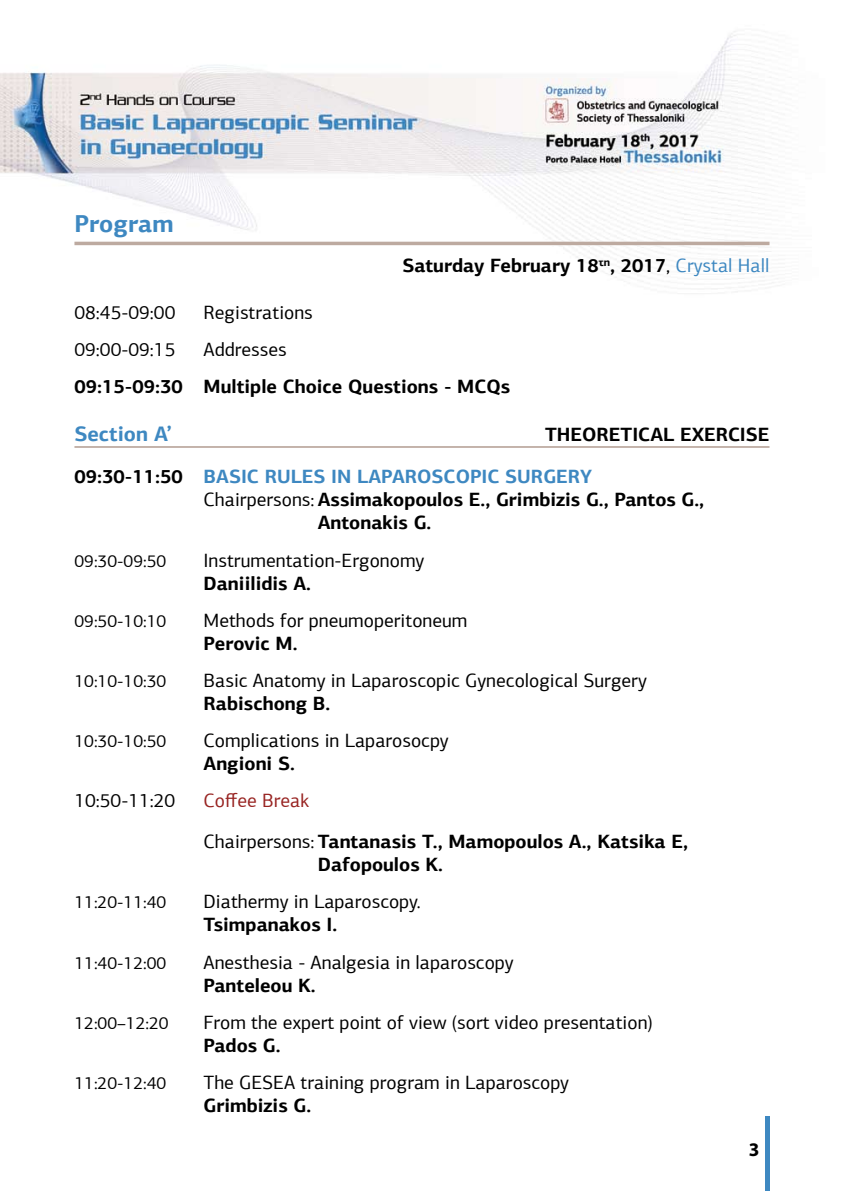
<style>
.page{position:relative;width:844px;height:1191px;background:#fff}
.page>*{position:absolute;margin:0;border:0;box-sizing:border-box;transform-origin:0 0}
.t1{font:700 24.5px "PF Agora Sans Pro";color:#3e88c1}
.t2{font:700 21px "PF Agora Sans Pro";color:#3e88c1}
.t3{font:19.25px "PF Agora Sans Pro";color:#000}
.t4{font:700 19.25px/23.1px "PF Agora Sans Pro";color:#000}
.t5{font:700 19.25px/42px "PF Agora Sans Pro";color:#3e88c1}
.t6{font:700 19.25px "Myriad Pro";color:#000}
.t7{font:17.5px "PF Agora Sans Pro";color:#000}
.s1{font-weight:400}
.s2{font-weight:400;color:#3e88c1}
.s3{color:#000}
.s4{font-weight:400;color:#982422}
</style>
<div class="page">
<img style="left:0;top:31px;width:778px;height:263px">
<div style="left:764px;top:1116px;width:5px;height:75px;background:#3e88c1"></div>
<hr style="left:74px;top:242px;width:695px;height:3px;background:#bdaaa0">
<hr style="left:74px;top:446px;width:695px;height:2px;background:#bdaaa0">
<p class="t1" style="left:74px;top:208px;width:101px">Program</p>
<p class="t4" style="left:402px;top:254px;width:368px">Saturday February 18<sup>τη</sup>, 2017<span class="s1">,</span> <span class="s2">Crystal Hall</span></p>
<p class="t3" style="left:74px;top:300px;width:102px">08:45-09:00</p>
<p class="t3" style="left:203px;top:300px;width:111px">Registrations</p>
<p class="t3" style="left:74px;top:337px;width:102px">09:00-09:15</p>
<p class="t3" style="left:203px;top:337px;width:85px">Addresses</p>
<p class="t4" style="left:74px;top:374px;width:437px">09:15-09:30 Multiple Choice Questions - MCQs</p>
<p class="t2" style="left:74px;top:420px;width:99px">Section A’</p>
<p class="t5" style="left:74px;top:413px;width:696px;text-indent:470px"><span class="s3">THEORETICAL EXERCISE<br>09:30-11:50</span> BASIC RULES IN LAPAROSCOPIC SURGERY</p>
<p class="t4" style="left:317px;top:488px;width:388px;text-indent:-114px"><span class="s1">Chairpersons:</span> Assimakopoulos E., Grimbizis G., Pantos G.,<br>Antonakis G.</p>
<p class="t7" style="left:74px;top:550px;width:93px">09:30-09:50</p>
<p class="t3" style="left:203px;top:548px;width:222px">Instrumentation-Ergonomy</p>
<p class="t4" style="left:203px;top:571px;width:109px">Daniilidis A.</p>
<p class="t7" style="left:74px;top:610px;width:93px">09:50-10:10</p>
<p class="t3" style="left:203px;top:608px;width:265px">Methods for pneumoperitoneum</p>
<p class="t4" style="left:203px;top:631px;width:96px">Perovic M.</p>
<p class="t7" style="left:74px;top:670px;width:93px">10:10-10:30</p>
<p class="t3" style="left:203px;top:669px;width:445px">Basic Anatomy in Laparoscopic Gynecological Surgery</p>
<p class="t4" style="left:203px;top:692px;width:128px">Rabischong B.</p>
<p class="t7" style="left:74px;top:730px;width:93px">10:30-10:50</p>
<p class="t3" style="left:203px;top:729px;width:246px">Complications in Laparosocpy</p>
<p class="t4" style="left:203px;top:752px;width:93px">Angioni S.</p>
<p class="t3" style="left:74px;top:789px;width:102px">10:50-11:20</p>
<p class="t4" style="left:203px;top:780px;width:486px;line-height:40.6px"><span class="s4">Coffee Break<br></span><span class="s1">Chairpersons:</span> Tantanasis T., Mamopoulos A., Katsika E,</p>
<p class="t4" style="left:317px;top:853px;width:127px">Dafopoulos K.</p>
<p class="t7" style="left:74px;top:891px;width:93px">11:20-11:40</p>
<p class="t3" style="left:203px;top:890px;width:219px">Diathermy in Laparoscopy.</p>
<p class="t4" style="left:203px;top:913px;width:135px">Tsimpanakos I.</p>
<p class="t7" style="left:74px;top:952px;width:93px">11:40-12:00</p>
<p class="t3" style="left:203px;top:950px;width:311px">Anesthesia - Analgesia in laparoscopy</p>
<p class="t4" style="left:203px;top:973px;width:114px">Panteleou K.</p>
<p class="t7" style="left:74px;top:1012px;width:96px">12:00–12:20</p>
<p class="t3" style="left:203px;top:1010px;width:451px">From the expert point of view (sort video presentation)</p>
<p class="t4" style="left:203px;top:1033px;width:79px">Pados G.</p>
<p class="t7" style="left:74px;top:1072px;width:93px">11:20-12:40</p>
<p class="t3" style="left:203px;top:1070px;width:367px">The GESEA training program in Laparoscopy</p>
<p class="t4" style="left:203px;top:1093px;width:109px">Grimbizis G.</p>
<p class="t6" style="left:748px;top:1136px;width:12px">3</p>
</div>
